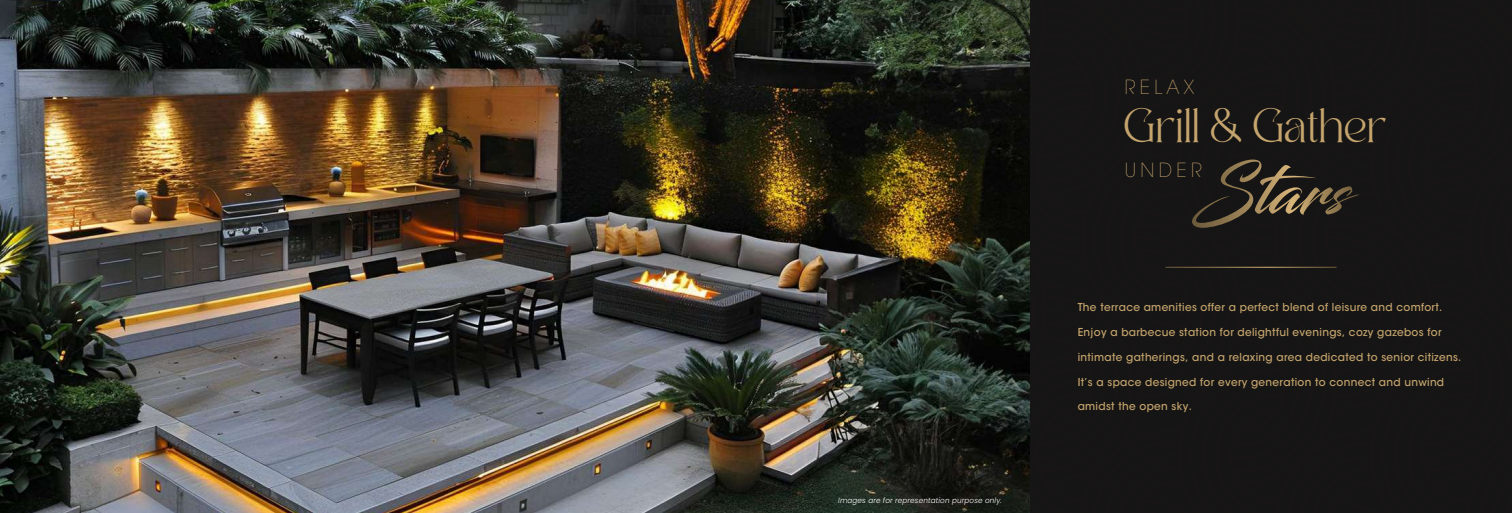
<style>
.page{position:relative;width:1512px;height:513px;background:#fff}
.page>*{position:absolute;margin:0;border:0;box-sizing:border-box;transform-origin:0 0}
.t1{font:41.03px "Badoga";color:#c5a56d}
.t2{font:200 19.35px "ITC Avant Garde Std";letter-spacing:.23em;color:#c5a56d}
.t3{font:500 10.88px "ITC Avant Garde Std";letter-spacing:.03em;color:#c5a56d;scale:.96 1}
.t4{font:italic 300 7.5px "Poppins";letter-spacing:.02em;color:#fff;scale:.96 1}
</style>
<div class="page">
<img style="left:0;top:0;width:756px;height:513px">
<svg style="left:756px;top:0;width:756px;height:513px;background:#1f1e19"></svg>
<svg style="left:1192px;top:160px;width:168px;height:68px;background:#312b22"></svg>
<hr style="left:1165px;top:267px;width:172px;height:1px;background:#fff">
<p class="t4" style="left:838px;top:496px;width:172px">Images are for representation purpose only.</p>
<h2 class="t2" style="left:1125px;top:76px;width:71px">RELAX</h2>
<h1 class="t1" style="left:1125px;top:96px;width:265px">Grill &amp; Gather</h1>
<h2 class="t2" style="left:1125px;top:159px;width:78px">UNDER</h2>
<p class="t3" style="left:1078px;top:301px;width:381px">The terrace amenities offer a perfect blend of leisure and comfort.</p>
<p class="t3" style="left:1078px;top:325px;width:381px">Enjoy a barbecue station for delightful evenings, cozy gazebos for</p>
<p class="t3" style="left:1078px;top:350px;width:401px">intimate gatherings, and a relaxing area dedicated to senior citizens.</p>
<p class="t3" style="left:1078px;top:375px;width:383px">It’s a space designed for every generation to connect and unwind</p>
<p class="t3" style="left:1078px;top:400px;width:120px">amidst the open sky.</p>
</div>
